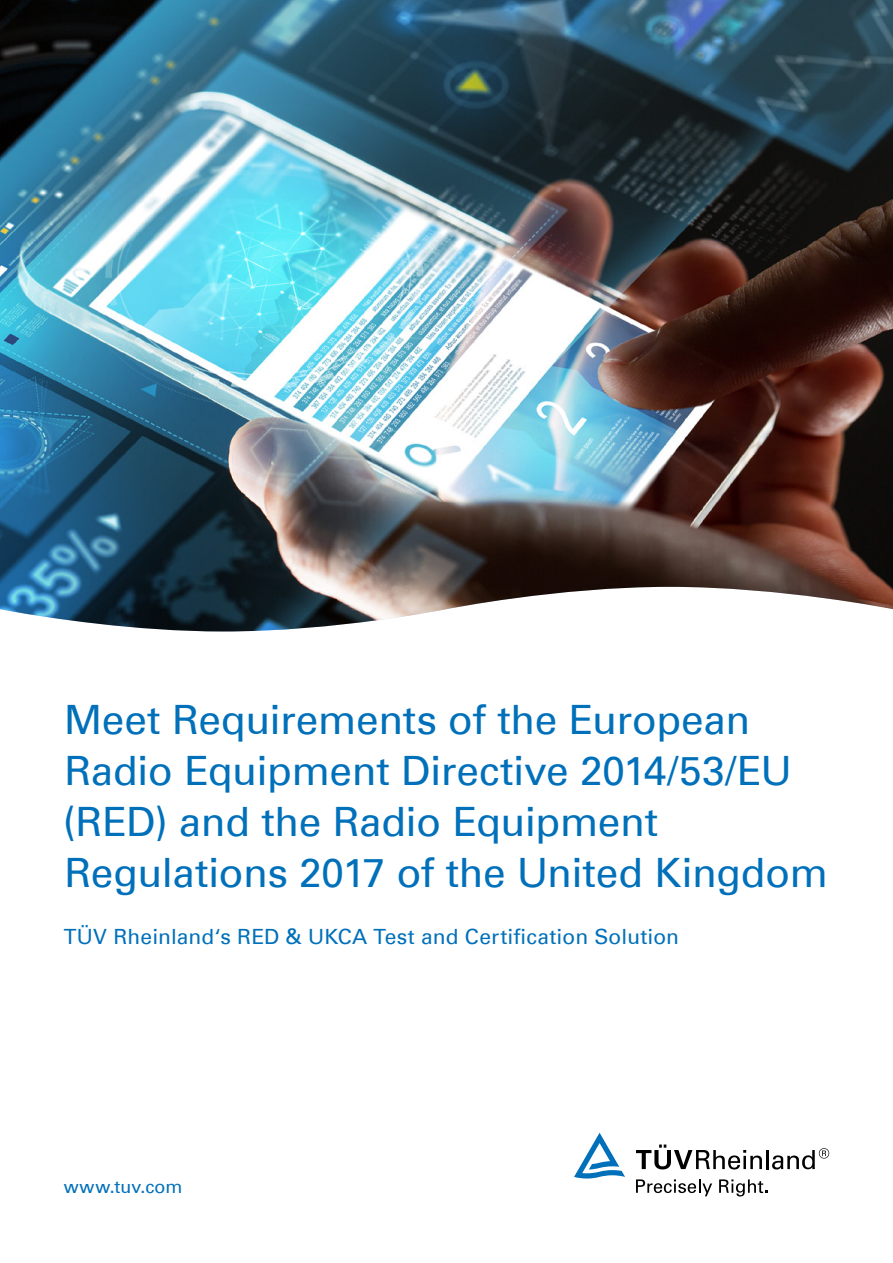
<style>
.page{position:relative;width:893px;height:1263px;background:#fff}
.page>*{position:absolute;margin:0;border:0;box-sizing:border-box;transform-origin:0 0}
.t1{font:40.5px/51px "Univers Com 55 Roman";letter-spacing:-.01em;color:#0070ba}
.t2{font:21px "Univers Com 55 Roman";letter-spacing:.005em;color:#0070ba}
.t3{font:18px "Univers Com 55 Roman";letter-spacing:.01em;color:#0070ba}
</style>
<div class="page">
<img style="left:0;top:0;width:893px;height:631px">
<svg style="left:636px;top:1144px;width:126px;height:25px"></svg>
<hr style="left:766px;top:1150px;width:3px;height:19px;background:#000">
<svg style="left:772px;top:1148px;width:57px;height:21px"></svg>
<svg style="left:574px;top:1133px;width:51px;height:45px"></svg>
<svg style="left:636px;top:1179px;width:76px;height:17px"></svg>
<svg style="left:719px;top:1179px;width:48px;height:17px"></svg>
<p class="t1" style="left:63px;top:694px;width:766px">Meet Requirements of the European Radio Equipment Directive 2014/53/EU (RED) and the Radio Equipment Regulations 2017 of the United Kingdom</p>
<p class="t2" style="left:64px;top:924px;width:617px">TÜV Rheinland‘s RED &amp; UKCA Test and Certification Solution</p>
<p class="t3" style="left:64px;top:1175px;width:120px">www.tuv.com</p>
</div>
